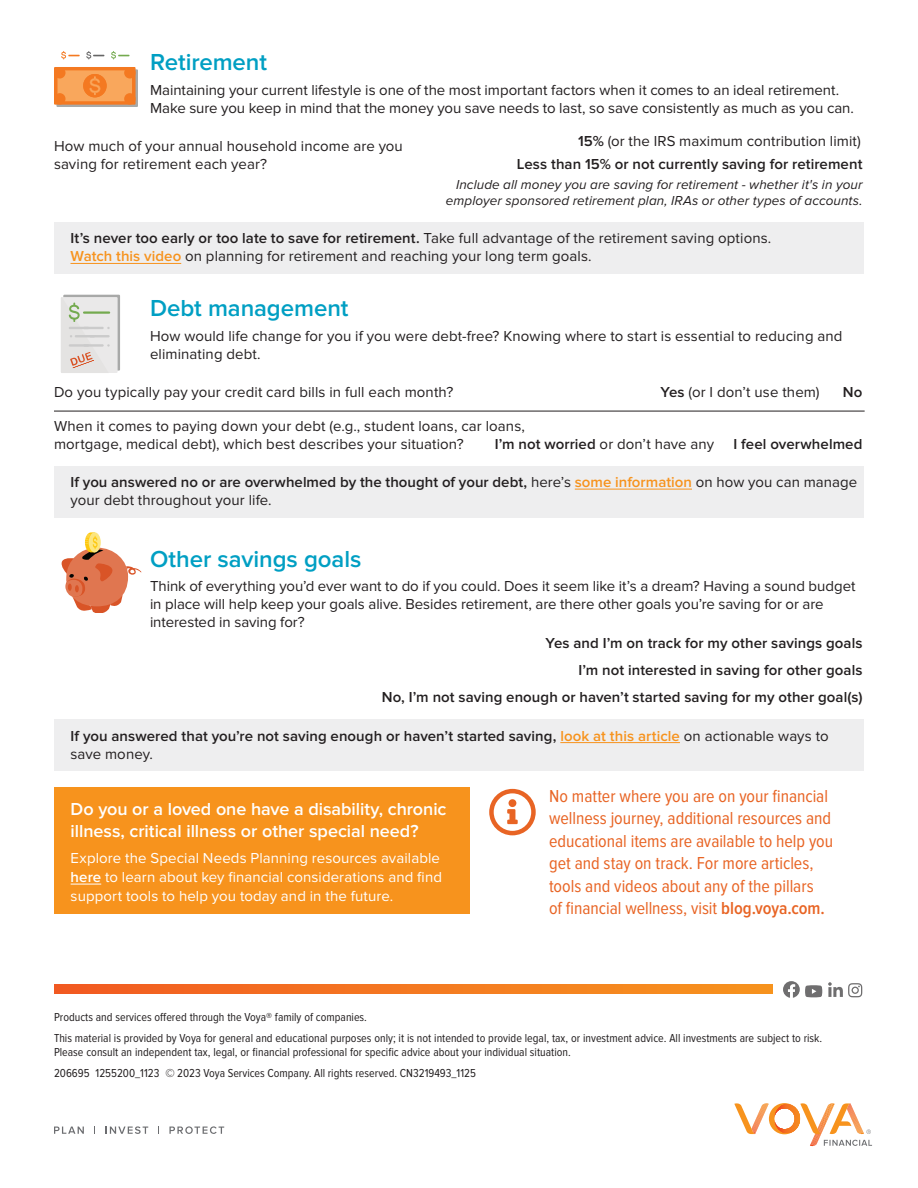
<style>
.page{position:relative;width:918px;height:1188px;background:#fff}
.page>*{position:absolute;margin:0;border:0;box-sizing:border-box;transform-origin:0 0}
.V-Title_Big_K_O{font:600 24px "Proxima Nova";letter-spacing:-.005em;color:#009fc3}
.V-Title_Big_K_O-2{font:18px/22.5px "Proxima Nova Cond";color:#e86424}
.V-Title_Big_K_O-3{font:600 18px/22.5px "Proxima Nova";letter-spacing:-.005em;color:#fff}
.V-Title_Big_K_O-4{font:15px/18px "Proxima Nova";letter-spacing:.005em;color:#231f20}
.V-Title_Big_K_O-5{font:600 15px/18px "Proxima Nova";letter-spacing:.005em;color:#231f20}
.V-Title_Big_K_O-6{font:15px/18.8px "Proxima Nova";letter-spacing:.005em;color:#fff}
.V-Title_Big_K_O-7{font:italic 13.5px/16.5px "Proxima Nova";letter-spacing:.005em;color:#231f20;text-align:right}
.text{font:12px/14.2px "Proxima Nova Cond";color:#231f20}
.V-Eship_QB_CN{font:12px "Proxima Nova Cond";color:#231f20}
.s1{font-weight:600}
.s2{font-weight:600;color:#f7931d}
.s3{font-weight:400}
.s4{color:#f7931d}
</style>
<div class="page">
<div style="left:54px;top:466px;width:810px;height:52px;background:#eeeeef"></div>
<div style="left:54px;top:222px;width:810px;height:52px;background:#eeeeef"></div>
<div style="left:54px;top:719px;width:810px;height:52px;background:#eeeeef"></div>
<hr style="left:70px;top:263px;width:111px;height:1px;background:#f7931d">
<hr style="left:54px;top:411px;width:811px;height:1px;background:#231f20">
<hr style="left:575px;top:489px;width:117px;height:1px;background:#f7931d">
<hr style="left:560px;top:742px;width:120px;height:1px;background:#f7931d">
<div style="left:63px;top:295px;width:57px;height:76px;background:#a8a9a8"></div>
<div style="left:61px;top:297px;width:57px;height:76px;background:#eae9e9"></div>
<svg style="left:68px;top:302px;width:42px;height:67px"></svg>
<svg style="left:62px;top:532px;width:79px;height:81px"></svg>
<div style="left:54px;top:787px;width:416px;height:127px;background:#f7931d"></div>
<hr style="left:71px;top:884px;width:30px;height:1px;background:#fff">
<div style="left:56px;top:69px;width:82px;height:38px;background:#a8a9a8"></div>
<svg style="left:54px;top:67px;width:82px;height:38px"></svg>
<div style="left:54px;top:67px;width:12px;height:12px;background:#f47921;border-radius:50%"></div>
<div style="left:124px;top:67px;width:12px;height:12px;background:#f47921;border-radius:50%"></div>
<div style="left:124px;top:93px;width:12px;height:12px;background:#f47921;border-radius:50%"></div>
<div style="left:54px;top:93px;width:12px;height:12px;background:#f47921;border-radius:50%"></div>
<svg style="left:58px;top:70px;width:74px;height:31px"></svg>
<svg style="left:61px;top:51px;width:19px;height:8px"></svg>
<svg style="left:86px;top:51px;width:18px;height:8px"></svg>
<svg style="left:111px;top:51px;width:18px;height:8px"></svg>
<svg style="left:54px;top:985px;width:718px;height:9px"></svg>
<svg style="left:828px;top:982px;width:34px;height:15px"></svg>
<svg style="left:783px;top:981px;width:39px;height:17px"></svg>
<svg style="left:54px;top:1127px;width:30px;height:7px"></svg>
<svg style="left:106px;top:1126px;width:42px;height:8px"></svg>
<svg style="left:169px;top:1126px;width:55px;height:8px"></svg>
<svg style="left:734px;top:1103px;width:138px;height:44px"></svg>
<svg style="left:489px;top:789px;width:47px;height:46px"></svg>
<p class="V-Title_Big_K_O" style="left:150px;top:48px;width:119px">Retirement</p>
<p class="V-Title_Big_K_O-4" style="left:150px;top:81px;width:706px">Maintaining your current lifestyle is one of the most important factors when it comes to an ideal retirement.<br>Make sure you keep in mind that the money you save needs to last, so save consistently as much as you can.</p>
<p class="V-Title_Big_K_O-4" style="left:54px;top:137px;width:350px">How much of your annual household income are you</p>
<p class="V-Title_Big_K_O-4" style="left:578px;top:133px;width:284px"><span class="s1">15%</span> (or the IRS maximum contribution limit)</p>
<p class="V-Title_Big_K_O-4" style="left:54px;top:155px;width:215px">saving for retirement each year?</p>
<p class="V-Title_Big_K_O-5" style="left:517px;top:155px;width:347px">Less than 15% or not currently saving for retirement</p>
<p class="V-Title_Big_K_O-7" style="left:446px;top:176px;width:418px">Include all money you are saving for retirement - whether it's in your employer sponsored retirement plan, IRAs or other types of accounts.</p>
<p class="V-Title_Big_K_O-4" style="left:70px;top:230px;width:702px"><span class="s1">It’s never too early or too late to save for retirement.</span> Take full advantage of the retirement saving options.<br><span class="s2">Watch this video</span> on planning for retirement and reaching your long term goals.</p>
<p class="V-Title_Big_K_O" style="left:150px;top:294px;width:200px">Debt management</p>
<p class="V-Title_Big_K_O-4" style="left:150px;top:327px;width:694px">How would life change for you if you were debt-free? Knowing where to start is essential to reducing and eliminating debt.</p>
<p class="V-Title_Big_K_O-4" style="left:54px;top:383px;width:401px">Do you typically pay your credit card bills in full each month?</p>
<p class="V-Title_Big_K_O-4" style="left:661px;top:383px;width:160px"><span class="s1">Yes</span> (or I don’t use them)</p>
<p class="V-Title_Big_K_O-5" style="left:843px;top:383px;width:21px">No</p>
<p class="V-Title_Big_K_O-4" style="left:54px;top:417px;width:472px">When it comes to paying down your debt (e.g., student loans, car loans, mortgage, medical debt), which best describes your situation?</p>
<p class="V-Title_Big_K_O-4" style="left:495px;top:435px;width:221px"><span class="s1">I’m not worried</span> or don’t have any</p>
<p class="V-Title_Big_K_O-5" style="left:734px;top:435px;width:130px">I feel overwhelmed</p>
<p class="V-Title_Big_K_O-5" style="left:70px;top:473px;width:788px">If you answered no or are overwhelmed by the thought of your debt, <span class="s3">here’s</span> <span class="s4">some information</span> <span class="s3">on how you can manage your debt throughout your life.</span></p>
<p class="V-Title_Big_K_O" style="left:150px;top:545px;width:213px">Other savings goals</p>
<p class="V-Title_Big_K_O-4" style="left:150px;top:578px;width:707px">Think of everything you’d ever want to do if you could. Does it seem like it’s a dream? Having a sound budget in place will help keep your goals alive. Besides retirement, are there other goals you’re saving for or are interested in saving for?</p>
<p class="V-Title_Big_K_O-5" style="left:546px;top:635px;width:318px">Yes and I’m on track for my other savings goals</p>
<p class="V-Title_Big_K_O-5" style="left:578px;top:662px;width:286px">I’m not interested in saving for other goals</p>
<p class="V-Title_Big_K_O-5" style="left:382px;top:689px;width:482px">No, I’m not saving enough or haven’t started saving for my other goal(s)</p>
<p class="V-Title_Big_K_O-5" style="left:70px;top:727px;width:760px">If you answered that you’re not saving enough or haven’t started saving, <span class="s4">look at this article</span> <span class="s3">on actionable ways to save money.</span></p>
<p class="V-Title_Big_K_O-3" style="left:71px;top:798px;width:377px">Do you or a loved one have a disability, chronic illness, critical illness or other special need?</p>
<p class="V-Title_Big_K_O-6" style="left:71px;top:849px;width:373px">Explore the Special Needs Planning resources available <span class="s1">here</span> to learn about key financial considerations and find support tools to help you today and in the future.</p>
<p class="V-Title_Big_K_O-2" style="left:549px;top:785px;width:286px">No matter where you are on your financial wellness journey, additional resources and educational items are available to help you get and stay on track. For more articles, tools and videos about any of the pillars<br>of financial wellness, visit <span class="s1">blog.voya.com.</span></p>
<p class="text" style="left:54px;top:1010px;width:315px">Products and services offered through the Voya® family of companies.</p>
<p class="text" style="left:54px;top:1031px;width:770px">This material is provided by Voya for general and educational purposes only; it is not intended to provide legal, tax, or investment advice. All investments are subject to risk.<br>Please consult an independent tax, legal, or financial professional for specific advice about your individual situation.</p>
<p class="V-Eship_QB_CN" style="left:54px;top:1066px;width:423px">206695 1255200_1123 © 2023 Voya Services Company. All rights reserved. CN3219493_1125</p>
</div>
